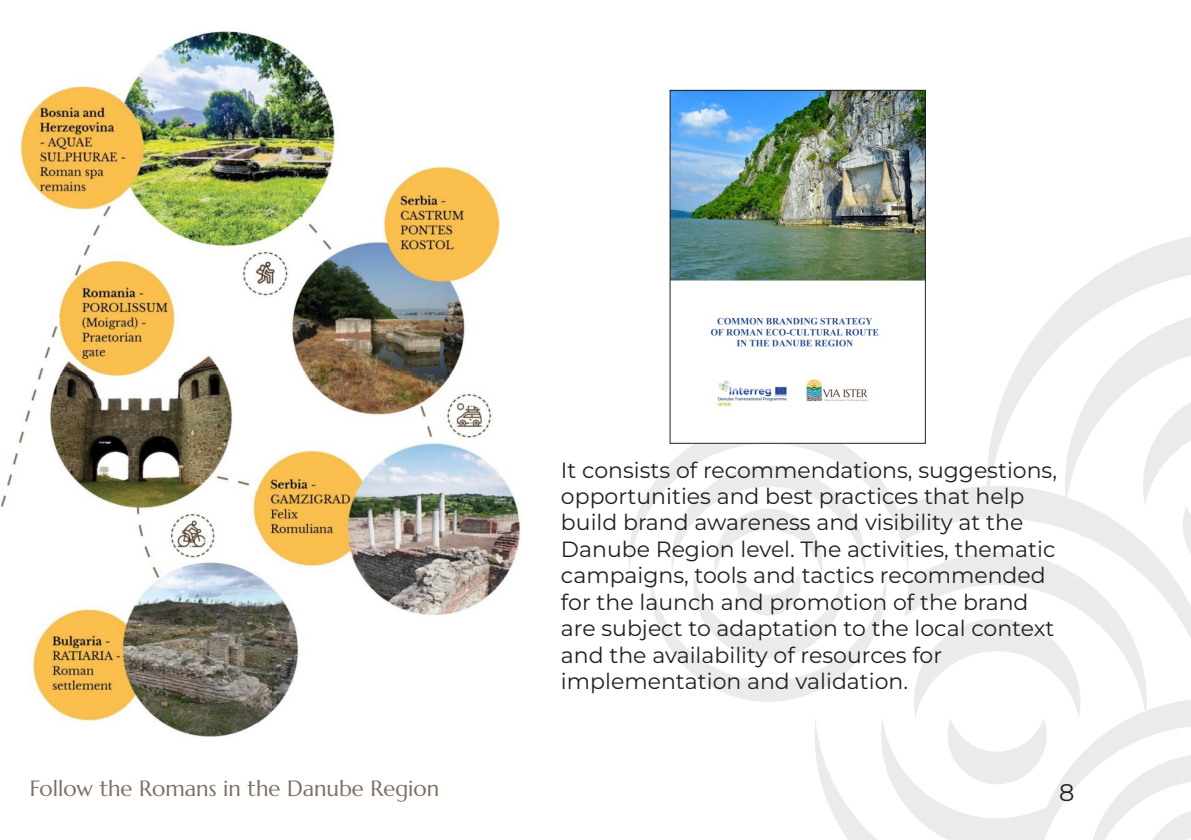
<style>
.page{position:relative;width:1191px;height:840px;background:#fff}
.page>*{position:absolute;margin:0;border:0;box-sizing:border-box;transform-origin:0 0}
.t1{font:24px "Montserrat";color:#231f20}
.t2{font:22px/26.4px "Montserrat";color:#231f20}
.t3{font:22px "Marcellus";color:#806f60}
</style>
<div class="page">
<svg style="left:629px;top:489px;width:21px;height:80px"></svg>
<svg style="left:1059px;top:236px;width:132px;height:73px"></svg>
<svg style="left:650px;top:309px;width:541px;height:530px"></svg>
<img style="left:0;top:31px;width:520px;height:707px">
<div style="left:670px;top:424px;width:256px;height:19px;background:#fff"></div>
<img style="left:672px;top:92px;width:251px;height:332px">
<div style="left:670px;top:90px;width:255px;height:353px;border:1px solid #231f20"></div>
<p class="t3" style="left:30px;top:774px;width:411px">Follow the Romans in the Danube Region</p>
<p class="t2" style="left:561px;top:456px;width:497px">It consists of recommendations, suggestions, opportunities and best practices that help build brand awareness and visibility at the Danube Region level. The activities, thematic campaigns, tools and tactics recommended for the launch and promotion of the brand are subject to adaptation to the local context and the availability of resources for implementation and validation.</p>
<p class="t1" style="left:1059px;top:775px;width:17px">8</p>
</div>
